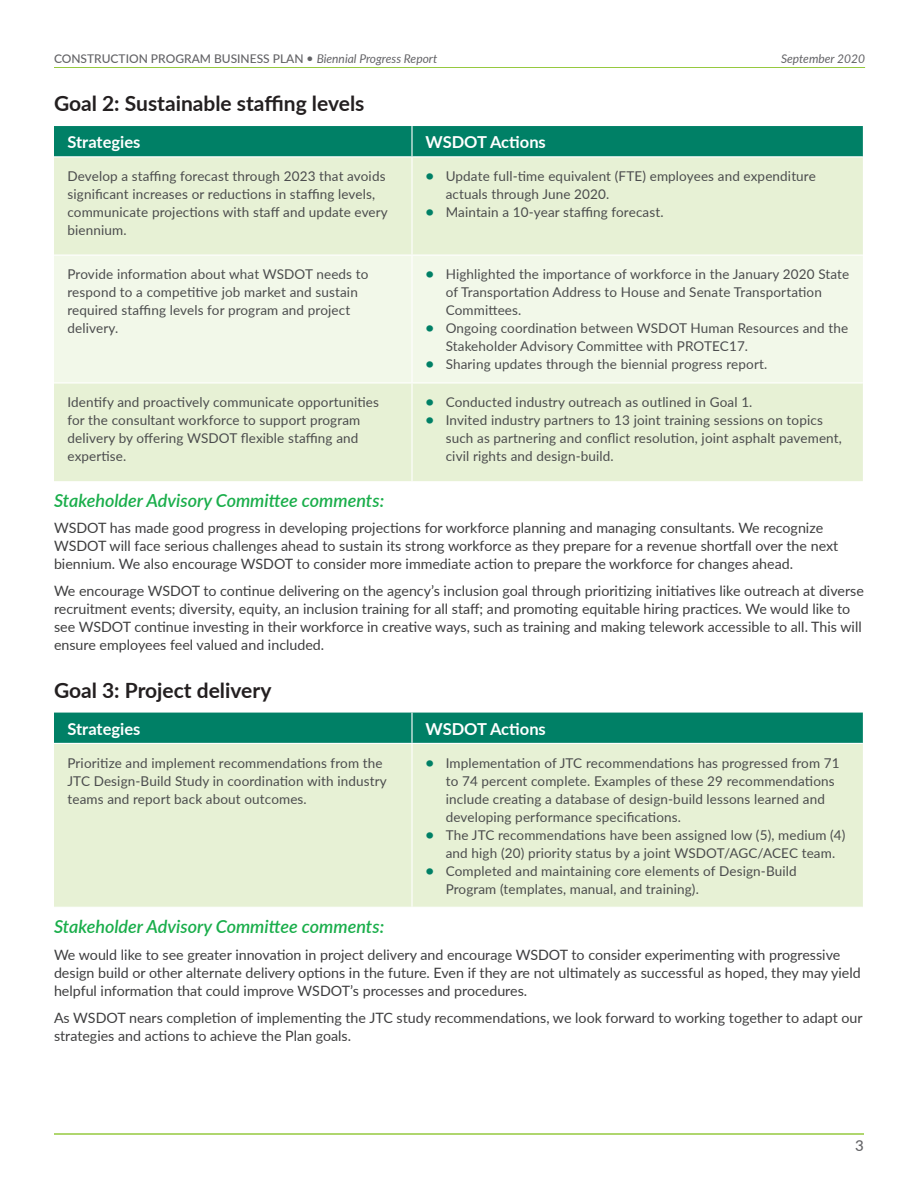
<style>
.page{position:relative;width:918px;height:1188px;background:#fff}
.page>*{position:absolute;margin:0;border:0;box-sizing:border-box;transform-origin:0 0}
.WSDOT-subhead{font:700 21px "Lato";color:#231f20}
.WSDOT-subsubhead{font:italic 600 18px "Lato";color:#1aae4b}
.WSDOT-text{font:700 16.5px "Lato";color:#fff}
.t1{font:500 15px "Lato";color:#636366}
.WSDOT-text-2{font:14.25px/18px "Lato";color:#3e3e3f}
.Bullets{font:13.5px/18px "Lato";letter-spacing:.01em;color:#4b4c4d}
.Body{font:13.5px/18px "Lato";letter-spacing:.01em;color:#4b4c4d}
.t2{font:500 12px "Lato";color:#636366}
.t3{font:italic 12px "Lato";color:#636366}
.s1{font-weight:400;font-style:italic}
.s2{font-weight:700;font-size:15px;color:#008066}
</style>
<div class="page">
<div style="left:54px;top:126px;width:809px;height:30px;background:#008066"></div>
<div style="left:54px;top:157px;width:809px;height:324px;background:#e7f1d5"></div>
<div style="left:54px;top:256px;width:809px;height:126px;background:#f2f8e9"></div>
<hr style="left:411px;top:126px;width:2px;height:30px;background:#fff">
<hr style="left:411px;top:157px;width:2px;height:98px;background:#fff">
<hr style="left:54px;top:255px;width:358px;height:1px;background:#fff">
<hr style="left:412px;top:255px;width:451px;height:1px;background:#fff">
<hr style="left:411px;top:256px;width:2px;height:126px;background:#fff">
<hr style="left:54px;top:382px;width:358px;height:2px;background:#fff">
<hr style="left:412px;top:382px;width:451px;height:2px;background:#fff">
<hr style="left:411px;top:384px;width:2px;height:97px;background:#fff">
<div style="left:54px;top:713px;width:809px;height:30px;background:#008066"></div>
<div style="left:54px;top:744px;width:809px;height:163px;background:#e7f1d5"></div>
<hr style="left:411px;top:713px;width:2px;height:30px;background:#fff">
<hr style="left:411px;top:744px;width:2px;height:163px;background:#fff">
<hr style="left:54px;top:67px;width:811px;height:1px;background:#96c93f">
<hr style="left:54px;top:1133px;width:810px;height:2px;background:#96c93f">
<p class="t2" style="left:54px;top:50px;width:385px">CONSTRUCTION PROGRAM BUSINESS PLAN • <span class="s1">Biennial Progress Report</span></p>
<p class="t3" style="left:781px;top:50px;width:86px">September 2020</p>
<h3 class="WSDOT-subhead" style="left:54px;top:88px;width:312px">Goal 2: Sustainable staffing levels</h3>
<p class="WSDOT-text" style="left:68px;top:130px;width:74px">Strategies</p>
<p class="WSDOT-text" style="left:426px;top:130px;width:122px">WSDOT Actions</p>
<p class="Body" style="left:68px;top:167px;width:322px">Develop a staffing forecast through 2023 that avoids significant increases or reductions in staffing levels, communicate projections with staff and update every biennium.</p>
<p class="Bullets" style="left:446px;top:167px;width:372px;text-indent:-20px"><span class="s2">•</span> Update full-time equivalent (FTE) employees and expenditure actuals through June 2020.</p>
<p class="Bullets" style="left:425px;top:203px;width:240px"><span class="s2">•</span> Maintain a 10-year staffing forecast.</p>
<p class="Body" style="left:68px;top:265px;width:302px">Provide information about what WSDOT needs to respond to a competitive job market and sustain required staffing levels for program and project delivery.</p>
<p class="Bullets" style="left:446px;top:265px;width:405px;text-indent:-20px"><span class="s2">•</span> Highlighted the importance of workforce in the January 2020 State of Transportation Address to House and Senate Transportation<br>Committees.</p>
<p class="Bullets" style="left:446px;top:319px;width:404px;text-indent:-20px"><span class="s2">•</span> Ongoing coordination between WSDOT Human Resources and the<br>Stakeholder Advisory Committee with PROTEC17.</p>
<p class="Bullets" style="left:425px;top:355px;width:343px"><span class="s2">•</span> Sharing updates through the biennial progress report.</p>
<p class="Body" style="left:68px;top:393px;width:313px">Identify and proactively communicate opportunities for the consultant workforce to support program delivery by offering WSDOT flexible staffing and expertise.</p>
<p class="Bullets" style="left:425px;top:393px;width:329px"><span class="s2">•</span> Conducted industry outreach as outlined in Goal 1.</p>
<p class="Bullets" style="left:446px;top:411px;width:398px;text-indent:-20px"><span class="s2">•</span> Invited industry partners to 13 joint training sessions on topics such as partnering and conflict resolution, joint asphalt pavement, civil rights and design-build.</p>
<h4 class="WSDOT-subsubhead" style="left:54px;top:487px;width:332px">Stakeholder Advisory Committee comments:</h4>
<p class="WSDOT-text-2" style="left:54px;top:519px;width:786px">WSDOT has made good progress in developing projections for workforce planning and managing consultants. We recognize<br>WSDOT will face serious challenges ahead to sustain its strong workforce as they prepare for a revenue shortfall over the next biennium. We also encourage WSDOT to consider more immediate action to prepare the workforce for changes ahead.</p>
<p class="WSDOT-text-2" style="left:54px;top:581px;width:811px">We encourage WSDOT to continue delivering on the agency’s inclusion goal through prioritizing initiatives like outreach at diverse recruitment events; diversity, equity, an inclusion training for all staff; and promoting equitable hiring practices. We would like to see WSDOT continue investing in their workforce in creative ways, such as training and making telework accessible to all. This will ensure employees feel valued and included.</p>
<h3 class="WSDOT-subhead" style="left:54px;top:675px;width:219px">Goal 3: Project delivery</h3>
<p class="WSDOT-text" style="left:68px;top:716px;width:74px">Strategies</p>
<p class="WSDOT-text" style="left:426px;top:716px;width:122px">WSDOT Actions</p>
<p class="Body" style="left:68px;top:753px;width:321px">Prioritize and implement recommendations from the<br>JTC Design-Build Study in coordination with industry teams and report back about outcomes.</p>
<p class="Bullets" style="left:446px;top:753px;width:395px;text-indent:-20px"><span class="s2">•</span> Implementation of JTC recommendations has progressed from 71 to 74 percent complete. Examples of these 29 recommendations include creating a database of design-build lessons learned and developing performance specifications.</p>
<p class="Bullets" style="left:446px;top:825px;width:401px;text-indent:-20px"><span class="s2">•</span> The JTC recommendations have been assigned low (5), medium (4) and high (20) priority status by a joint WSDOT/AGC/ACEC team.</p>
<p class="Bullets" style="left:446px;top:861px;width:352px;text-indent:-20px"><span class="s2">•</span> Completed and maintaining core elements of Design-Build<br>Program (templates, manual, and training).</p>
<h4 class="WSDOT-subsubhead" style="left:54px;top:914px;width:332px">Stakeholder Advisory Committee comments:</h4>
<p class="WSDOT-text-2" style="left:54px;top:945px;width:808px">We would like to see greater innovation in project delivery and encourage WSDOT to consider experimenting with progressive design build or other alternate delivery options in the future. Even if they are not ultimately as successful as hoped, they may yield helpful information that could improve WSDOT’s processes and procedures.</p>
<p class="WSDOT-text-2" style="left:54px;top:1008px;width:810px">As WSDOT nears completion of implementing the JTC study recommendations, we look forward to working together to adapt our strategies and actions to achieve the Plan goals.</p>
<p class="t1" style="left:855px;top:1135px;width:10px">3</p>
</div>
